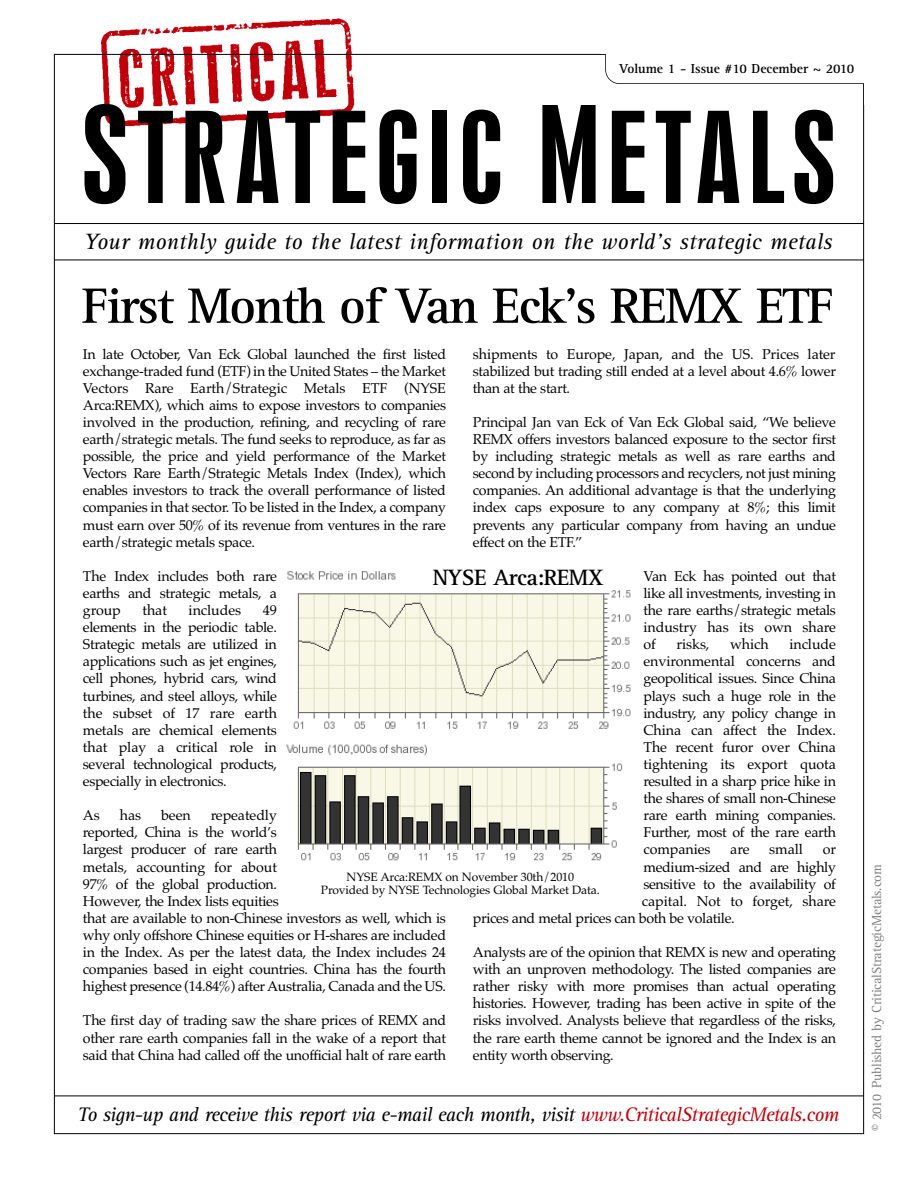
<style>
.page{position:relative;width:918px;height:1188px;background:#fff}
.page>*{position:absolute;margin:0;border:0;box-sizing:border-box;transform-origin:0 0}
.t1{font:117.9px "Swiss 924 BT";letter-spacing:.07em;color:#000}
.t2{font:700 51.3px "Rotis Serif";letter-spacing:-.04em;color:#000}
.t3{font:700 22.95px "Rotis Serif";letter-spacing:-.03em;color:#000}
.t4{font:italic 22.8px "Rotis Serif";letter-spacing:.01em;color:#000}
.t5{font:italic 20.25px "Rotis Serif";letter-spacing:-.035em;color:#000}
.t6{font:14.25px/17.1px "Palatino";letter-spacing:-.025em;color:#000;text-align:justify}
.t7{font:14.25px "Palatino";letter-spacing:-.005em;color:#000}
.t8{font:13.5px "Rotis Serif";letter-spacing:-.015em;color:#808080}
.t9{font:700 13.5px "Rotis Serif";color:#000}
.t10{font:12px/13.5px "Palatino";letter-spacing:-.01em;color:#000;text-align:center}
.s1{font-size:125.4px}
.s2{color:#bf000b}
</style>
<div class="page">
<img style="left:99px;top:18px;width:257px;height:109px">
<hr style="left:54px;top:260px;width:810px;height:1px;background:#000">
<hr style="left:54px;top:223px;width:810px;height:1px;background:#000">
<hr style="left:54px;top:1096px;width:810px;height:1px;background:#000">
<div style="left:605px;top:32px;width:276px;height:52px;border:2px solid #000;border-radius:14px"></div>
<div style="left:601px;top:16px;width:287px;height:38px;background:#fff"></div>
<div style="left:864px;top:27px;width:24px;height:78px;background:#fff"></div>
<img style="left:286px;top:571px;width:345px;height:290px">
<p class="t9" style="left:619px;top:64px;width:237px">Volume 1 - Issue #10 December ~ 2010</p>
<h1 class="t1" style="left:82px;top:111px;width:756px"><span class="s1">S</span>TRATEGIC <span class="s1">M</span>ETALS</h1>
<h3 class="t4" style="left:84px;top:234px;width:750px">Your monthly guide to the latest information on the world’s strategic metals</h3>
<h2 class="t2" style="left:82px;top:289px;width:754px">First Month of Van Eck’s REMX ETF</h2>
<p class="t6" style="left:473px;top:345px;width:365px">shipments to Europe, Japan, and the US. Prices later stabilized but trading still ended at a level about 4.6% lower than at the start.</p>
<p class="t6" style="left:473px;top:413px;width:365px">Principal Jan van Eck of Van Eck Global said, “We believe REMX offers investors balanced exposure to the sector first by including strategic metals as well as rare earths and second by including processors and recyclers, not just mining companies. An additional advantage is that the underlying index caps exposure to any company at 8%; this limit prevents any particular company from having an undue effect on the ETF.”</p>
<p class="t6" style="left:643px;top:567px;width:194px">Van Eck has pointed out that like all investments, investing in the rare earths/strategic metals industry has its own share of</p>
<p class="t6" style="left:83px;top:345px;width:365px">In late October, Van Eck Global launched the first listed exchange-traded fund (ETF) in the United States – the Market Vectors Rare Earth/Strategic Metals ETF (NYSE Arca:REMX), which aims to expose investors to companies involved in the production, refining, and recycling of rare earth/strategic metals. The fund seeks to reproduce, as far as possible, the price and yield performance of the Market Vectors Rare Earth/Strategic Metals Index (Index), which enables investors to track the overall performance of listed companies in that sector. To be listed in the Index, a company must earn over 50% of its revenue from ventures in the rare earth/strategic metals space.</p>
<p class="t6" style="left:83px;top:567px;width:196px">The Index includes both rare earths and strategic metals, a group</p>
<h3 class="t3" style="left:433px;top:570px;width:172px">NYSE Arca:REMX</h3>
<p class="t6" style="left:142px;top:602px;width:26px">that</p>
<p class="t7" style="left:189px;top:602px;width:54px">includes</p>
<p class="t6" style="left:83px;top:602px;width:196px;text-indent:180px">49 elements in the periodic table.<br>Strategic metals are utilized in applications such as jet engines, cell phones, hybrid cars, wind turbines, and steel alloys, while the subset of 17 rare earth metals are chemical elements that play a critical role in several technological products, especially in electronics.</p>
<p class="t6" style="left:83px;top:807px;width:19px">As</p>
<p class="t6" style="left:120px;top:807px;width:23px">has</p>
<p class="t6" style="left:161px;top:807px;width:31px">been</p>
<p class="t6" style="left:677px;top:636px;width:34px">risks,</p>
<p class="t6" style="left:730px;top:636px;width:40px">which</p>
<p class="t6" style="left:643px;top:636px;width:194px;text-indent:146px">include environmental concerns and geopolitical issues. Since China plays such a huge role in the industry, any policy change in China can affect the Index.<br>The recent furor over China tightening its export quota resulted in a sharp price hike in the shares of small non-Chinese rare earth mining companies.<br>Further, most of the rare earth companies</p>
<p class="t6" style="left:83px;top:807px;width:365px;text-align:left;text-indent:128px">repeatedly<br>reported, China is the world’s<br>largest producer of rare earth<br>metals, accounting for about<br>97% of the global production.<br>However, the Index lists equities<br>that are available to non-Chinese investors as well, which is why only offshore Chinese equities or H-shares are included in the Index. As per the latest data, the Index includes 24 companies based in eight countries. China has the fourth highest presence (14.84%) after Australia, Canada and the US.</p>
<p class="t6" style="left:83px;top:1012px;width:365px">The first day of trading saw the share prices of REMX and other rare earth companies fall in the wake of a report that said that China had called off the unofficial halt of rare earth</p>
<p class="t6" style="left:730px;top:841px;width:21px">are</p>
<p class="t6" style="left:769px;top:841px;width:35px">small</p>
<p class="t6" style="left:823px;top:841px;width:15px">or</p>
<p class="t6" style="left:643px;top:858px;width:194px">medium-sized and are highly</p>
<p class="t6" style="left:643px;top:875px;width:194px">sensitive to the availability of</p>
<p class="t7" style="left:642px;top:892px;width:196px">capital. Not to forget, share</p>
<p class="t6" style="left:473px;top:909px;width:263px">prices and metal prices can both be volatile.</p>
<p class="t6" style="left:473px;top:944px;width:365px">Analysts are of the opinion that REMX is new and operating with an unproven methodology. The listed companies are rather risky with more promises than actual operating histories. However, trading has been active in spite of the risks involved. Analysts believe that regardless of the risks, the rare earth theme cannot be ignored and the Index is an entity worth observing.</p>
<p class="t10" style="left:321px;top:870px;width:280px">NYSE Arca:REMX on November 30th/2010<br>Provided by NYSE Technologies Global Market Data.</p>
<h3 class="t5" style="left:78px;top:1107px;width:763px">To sign-up and receive this report via e-mail each month, visit <span class="s2">www.CriticalStrategicMetals.com</span></h3>
<p class="t8" style="left:872px;top:1131px;width:268px;rotate:-90deg">© 2010 Published by CriticalStrategicMetals.com</p>
</div>
